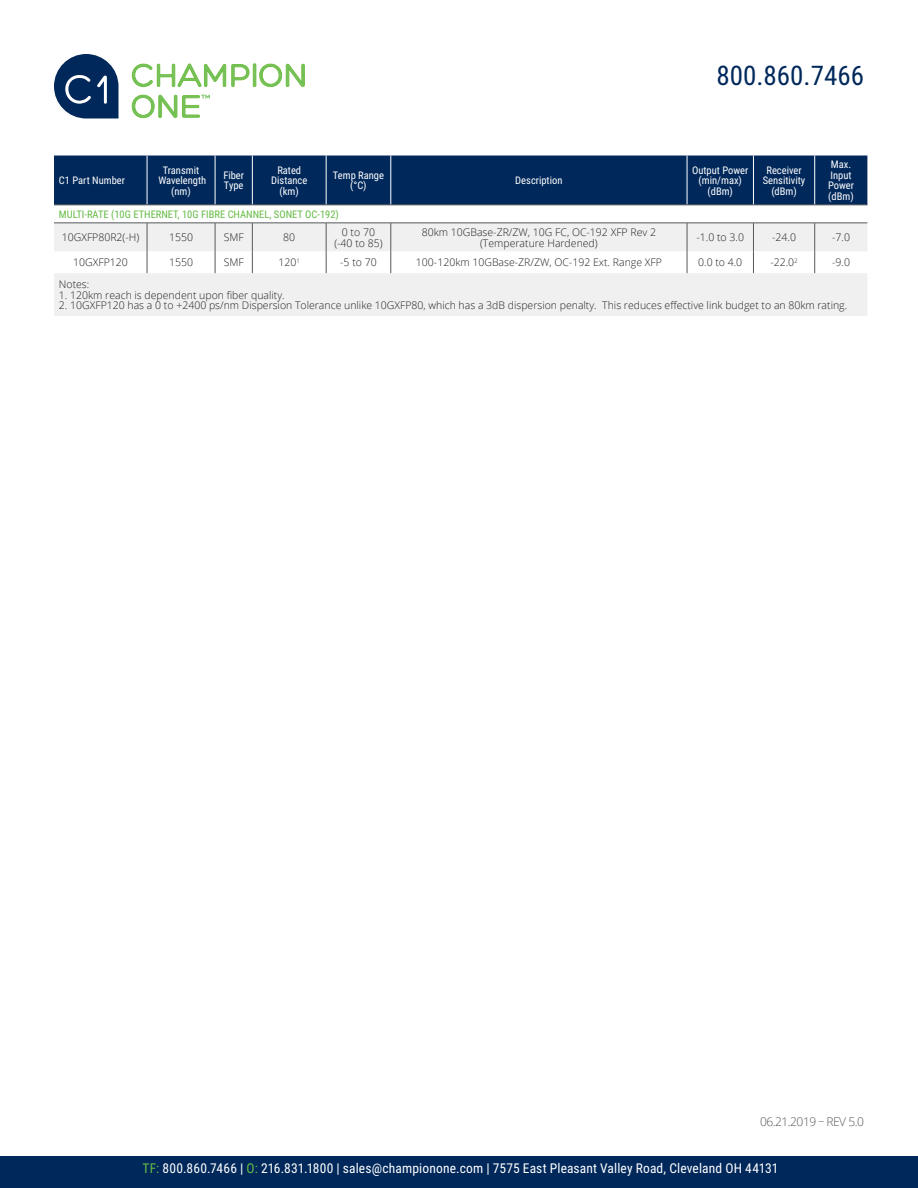
<style>
.page{position:relative;width:918px;height:1188px;background:#fff}
.page>*{position:absolute;margin:0;border:0;box-sizing:border-box;transform-origin:0 0}
.t1{font:27px "Roboto Condensed";color:#00285b}
.t2{font:13.5px "Roboto Condensed";letter-spacing:.01em;color:#fff}
.t3{font:300 12px "Open Sans";letter-spacing:-.04em;color:#57585a}
.t4{font:300 10.5px/10.5px "Open Sans";color:#231f20;text-align:center}
.t5{font:10.5px/10.5px "Roboto Condensed";color:#fff;text-align:center}
.t6{font:10.5px "Roboto Condensed";color:#65bc46}
.s1{color:#65bc46}
</style>
<div class="page">
<svg style="left:132px;top:63px;width:173px;height:24px"></svg>
<svg style="left:132px;top:94px;width:78px;height:24px"></svg>
<svg style="left:54px;top:54px;width:65px;height:65px"></svg>
<div style="left:0;top:1157px;width:918px;height:31px;background:#00285b"></div>
<div style="left:54px;top:156px;width:813px;height:49px;background:#00285b"></div>
<div style="left:54px;top:273px;width:813px;height:43px;background:#f0f0f1"></div>
<hr style="left:147px;top:156px;width:1px;height:49px;background:#fff">
<hr style="left:215px;top:156px;width:1px;height:49px;background:#fff">
<hr style="left:252px;top:156px;width:1px;height:49px;background:#fff">
<hr style="left:326px;top:156px;width:1px;height:49px;background:#fff">
<hr style="left:391px;top:156px;width:1px;height:49px;background:#fff">
<hr style="left:687px;top:156px;width:1px;height:49px;background:#fff">
<hr style="left:753px;top:156px;width:1px;height:49px;background:#fff">
<hr style="left:814px;top:156px;width:1px;height:49px;background:#fff">
<hr style="left:54px;top:205px;width:93px;height:1px;background:#57585a">
<hr style="left:147px;top:205px;width:68px;height:1px;background:#57585a">
<hr style="left:215px;top:205px;width:37px;height:1px;background:#57585a">
<hr style="left:252px;top:205px;width:74px;height:1px;background:#57585a">
<hr style="left:326px;top:205px;width:65px;height:1px;background:#57585a">
<hr style="left:391px;top:205px;width:296px;height:1px;background:#57585a">
<hr style="left:687px;top:205px;width:66px;height:1px;background:#57585a">
<hr style="left:753px;top:205px;width:62px;height:1px;background:#57585a">
<hr style="left:815px;top:205px;width:52px;height:1px;background:#57585a">
<svg style="left:54px;top:223px;width:813px;height:50px"></svg>
<p class="t5" style="left:59px;top:175px;width:68px">C1 Part Number</p>
<p class="t5" style="left:163px;top:164px;width:38px">Transmit</p>
<p class="t5" style="left:158px;top:175px;width:49px">Wavelength (nm)</p>
<p class="t5" style="left:223px;top:170px;width:22px">Fiber</p>
<p class="t5" style="left:224px;top:180px;width:21px">Type</p>
<p class="t5" style="left:277px;top:164px;width:25px">Rated</p>
<p class="t5" style="left:271px;top:175px;width:38px">Distance</p>
<p class="t5" style="left:280px;top:185px;width:21px">(km)</p>
<p class="t5" style="left:333px;top:170px;width:53px">Temp Range</p>
<p class="t5" style="left:350px;top:180px;width:18px">(°C)</p>
<p class="t5" style="left:515px;top:175px;width:49px">Description</p>
<h1 class="t1" style="left:717px;top:56px;width:149px">800.860.7466</h1>
<p class="t5" style="left:692px;top:164px;width:58px">Output Power</p>
<p class="t5" style="left:699px;top:175px;width:45px">(min/max) (dBm)</p>
<p class="t5" style="left:766px;top:164px;width:37px">Receiver</p>
<p class="t5" style="left:763px;top:175px;width:44px">Sensitivity (dBm)</p>
<p class="t5" style="left:828px;top:159px;width:27px;text-align:left">Max.<br>Input<br>Power</p>
<p class="t5" style="left:828px;top:191px;width:27px">(dBm)</p>
<p class="t6" style="left:59px;top:207px;width:281px">MULTI-RATE (10G ETHERNET, 10G FIBRE CHANNEL, SONET OC-192)</p>
<p class="t4" style="left:62px;top:232px;width:79px">10GXFP80R2(-H)</p>
<p class="t4" style="left:169px;top:232px;width:25px">1550</p>
<p class="t4" style="left:224px;top:232px;width:22px">SMF</p>
<p class="t4" style="left:283px;top:232px;width:13px">80</p>
<p class="t4" style="left:342px;top:227px;width:35px">0 to 70</p>
<p class="t4" style="left:334px;top:237px;width:50px">(-40 to 85)</p>
<p class="t4" style="left:422px;top:227px;width:236px">80km 10GBase-ZR/ZW, 10G FC, OC-192 XFP Rev 2 (Temperature Hardened)</p>
<p class="t4" style="left:697px;top:232px;width:49px">-1.0 to 3.0</p>
<p class="t4" style="left:772px;top:232px;width:25px">-24.0</p>
<p class="t4" style="left:832px;top:232px;width:19px">-7.0</p>
<p class="t4" style="left:73px;top:257px;width:56px">10GXFP120</p>
<p class="t4" style="left:169px;top:257px;width:25px">1550</p>
<p class="t4" style="left:224px;top:257px;width:22px">SMF</p>
<p class="t4" style="left:279px;top:257px;width:23px">120<sup>1</sup></p>
<p class="t4" style="left:340px;top:257px;width:38px">-5 to 70</p>
<p class="t4" style="left:416px;top:257px;width:247px">100-120km 10GBase-ZR/ZW, OC-192 Ext. Range XFP</p>
<p class="t4" style="left:698px;top:257px;width:46px">0.0 to 4.0</p>
<p class="t4" style="left:770px;top:257px;width:29px">-22.0<sup>2</sup></p>
<p class="t4" style="left:832px;top:257px;width:19px">-9.0</p>
<p class="t4" style="left:59px;top:279px;width:32px">Notes:</p>
<p class="t4" style="left:59px;top:289px;width:227px">1. 120km reach is dependent upon fiber quality.</p>
<p class="t4" style="left:59px;top:300px;width:790px">2. 10GXFP120 has a 0 to +2400 ps/nm Dispersion Tolerance unlike 10GXFP80, which has a 3dB dispersion penalty. This reduces effective link budget to an 80km rating.</p>
<p class="t3" style="left:760px;top:1114px;width:105px">06.21.2019 – REV 5.0</p>
<p class="t2" style="left:143px;top:1159px;width:637px"><span class="s1">TF:</span> 800.860.7466 | <span class="s1">O:</span> 216.831.1800 | sales@championone.com | 7575 East Pleasant Valley Road, Cleveland OH 44131</p>
</div>
